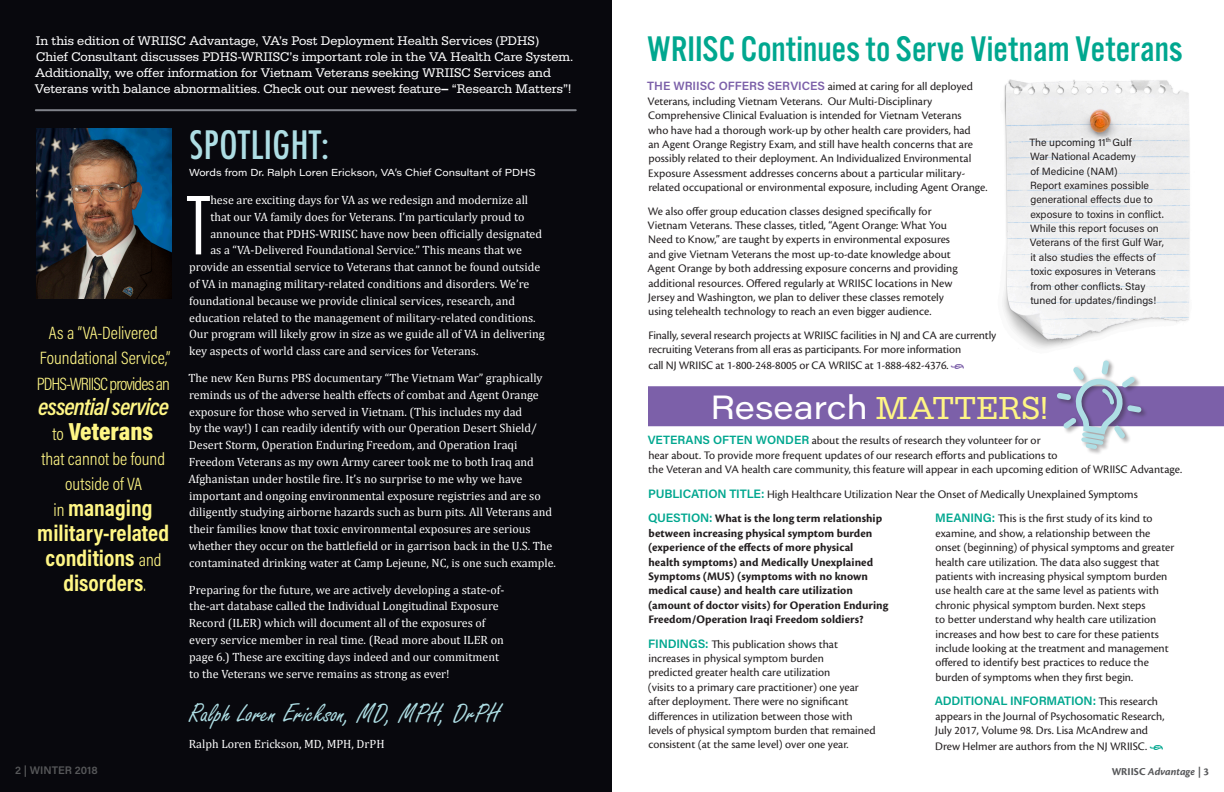
<style>
.page{position:relative;width:1224px;height:792px;background:#fff}
.page>*{position:absolute;margin:0;border:0;box-sizing:border-box;transform-origin:0 0}
.t1{font:87.6px "Futura PT Cond";color:#fff}
.t2{font:500 43px "Futura PT Cond";letter-spacing:.01em;color:#aedee4}
.t3{font:37px "Alternate Got No 3 D";color:#00a78f}
.t4{font:33px "Acumin Pro Wide";letter-spacing:.005em;color:#fff}
.t5{font:28px "Freestyle Script";color:#aedee4}
.t6{font:900 25px "Acumin Pro Cond";color:#fff685}
.t7{font:italic 600 24px "Acumin Pro Cond";letter-spacing:-.03em;color:#fff685}
.t8{font:700 23px/25.2px "Acumin Pro Cond";color:#fff685;text-align:center}
.t9{font:300 18px/25.2px "Acumin Pro Cond";color:#fff685;text-align:center}
.t10{font:13px/16px "Serifa";color:#fff}
.t11{font:600 12.2px "Acumin Pro";letter-spacing:-.015em;color:#00a78f}
.t12{font:12px/14.4px "Cronos Pro";color:#231f20}
.t13{font:12px/16.8px "Cambria";color:#fff}
.t14{font:700 12px/14.4px "Cronos Pro";letter-spacing:.005em;color:#231f20}
.t15{font:italic 700 11px "Cronos Pro";color:#57585a}
.t16{font:600 11px "Acumin Pro";color:#57585a}
.t17{font:10.5px/14.4px "Acumin Pro";color:#231f20}
.t18{font:10px "Acumin Pro Wide";color:#fff}
.s1{font-family:"Acumin Pro Extra Cond";font-weight:900}
.s2{font-weight:300;font-size:18px}
.s3{font-family:"Acumin Pro";font-weight:600;color:#7c60a9}
.s4{font-weight:700;font-size:12.2px;color:#7c60a9}
.s5{font-family:"Serifa";color:#fff685}
.s6{font-family:"Acumin Pro";font-weight:600;color:#00a78f}
.s7{font-family:"Acumin Pro";font-weight:600;font-size:12.2px;color:#00a78f}
.s8{font-weight:700}
.s9{font-family:"Cronos Pro";font-weight:400;font-size:12px;color:#231f20}
.s10{font-weight:700;font-size:12.2px;color:#00a78f}
.s11{font-style:normal}
</style>
<div class="page">
<div style="left:0;top:0;width:612px;height:792px;background:#08080d"></div>
<img style="left:1003px;top:79px;width:187px;height:270px">
<img style="left:37px;top:129px;width:135px;height:169px">
<hr style="left:36px;top:109px;width:540px;height:2px;background:#80838a">
<div style="left:1028px;top:136px;width:137px;height:172px;background:#fff;opacity:.75"></div>
<div style="left:648px;top:386px;width:576px;height:40px;background:#7c60a9"></div>
<svg style="left:1046px;top:360px;width:106px;height:94px"></svg>
<p class="t10" style="left:35px;top:32px;width:540px">In this edition of WRIISC Advantage, VA’s Post Deployment Health Services (PDHS)<br>Chief Consultant discusses PDHS-WRIISC’s important role in the VA Health Care System.<br>Additionally, we offer information for Vietnam Veterans seeking WRIISC Services and Veterans with balance abnormalities. Check out our newest feature<span class="s1">—</span> “Research Matters”!</p>
<h2 class="t2" style="left:189px;top:119px;width:141px">SPOTLIGHT:</h2>
<p class="t18" style="left:189px;top:166px;width:348px">Words from Dr. Ralph Loren Erickson, VA’s Chief Consultant of PDHS</p>
<h1 class="t1" style="left:187px;top:174px;width:25px">T</h1>
<p class="t13" style="left:210px;top:191px;width:319px">hese are exciting days for VA as we redesign and modernize all</p>
<p class="t13" style="left:210px;top:208px;width:316px">that our VA family does for Veterans. I’m particularly proud to</p>
<p class="t13" style="left:210px;top:225px;width:333px">announce that PDHS-WRIISC have now been officially designated</p>
<p class="t13" style="left:210px;top:242px;width:313px">as a “VA-Delivered Foundational Service.” This means that we</p>
<p class="t13" style="left:189px;top:259px;width:353px">provide an essential service to Veterans that cannot be found outside</p>
<p class="t13" style="left:189px;top:275px;width:342px">of VA in managing military-related conditions and disorders. We’re</p>
<p class="t13" style="left:189px;top:292px;width:327px">foundational because we provide clinical services, research, and</p>
<p class="t13" style="left:189px;top:309px;width:348px">education related to the management of military-related conditions.</p>
<p class="t13" style="left:189px;top:326px;width:357px">Our program will likely grow in size as we guide all of VA in delivering</p>
<p class="t13" style="left:189px;top:343px;width:291px">key aspects of world class care and services for Veterans.</p>
<p class="t13" style="left:188px;top:369px;width:369px">The new Ken Burns PBS documentary “The Vietnam War” graphically reminds us of the adverse health effects of combat and Agent Orange exposure for those who served in Vietnam. (This includes my dad<br>by the way!) I can readily identify with our Operation Desert Shield/ Desert Storm, Operation Enduring Freedom, and Operation Iraqi Freedom Veterans as my own Army career took me to both Iraq and Afghanistan under hostile fire. It’s no surprise to me why we have important and ongoing environmental exposure registries and are so diligently studying airborne hazards such as burn pits. All Veterans and their families know that toxic environmental exposures are serious whether they occur on the battlefield or in garrison back in the U.S. The contaminated drinking water at Camp Lejeune, NC, is one such example.</p>
<p class="t13" style="left:189px;top:581px;width:317px">Preparing for the future, we are actively developing a state-of&shy;the-art database called the Individual Longitudinal Exposure Record (ILER) which will document all of the exposures of every service member in real time. (Read more about ILER on page 6.) These are exciting days indeed and our commitment to the Veterans we serve remains as strong as ever!</p>
<h3 class="t5" style="left:189px;top:698px;width:312px">Ralph Loren Erickson, MD, MPH, DrPH</h3>
<p class="t13" style="left:189px;top:735px;width:197px">Ralph Loren Erickson, MD, MPH, DrPH</p>
<h3 class="t9" style="left:37px;top:320px;width:135px">As a “VA-Delivered<br>Foundational Service,”<br>PDHS-WRIISC provides an</h3>
<h3 class="t7" style="left:38px;top:391px;width:132px">essential service</h3>
<h3 class="t6" style="left:53px;top:415px;width:102px"><span class="s2">to</span> Veterans</h3>
<h3 class="t9" style="left:41px;top:446px;width:125px">that cannot be found outside of VA</h3>
<h3 class="t8" style="left:37px;top:494px;width:133px"><span class="s2">in</span> managing military-related conditions <span class="s2">and </span>disorders<span class="s2">.</span></h3>
<h3 class="t3" style="left:647px;top:29px;width:537px">WRIISC Continues to Serve Vietnam Veterans</h3>
<p class="t12" style="left:647px;top:79px;width:342px"><span class="s3">THE WRIISC OFFERS SERVICES</span> aimed at caring for all deployed Veterans, including Vietnam Veterans. Our Multi-Disciplinary Comprehensive Clinical Evaluation is intended for Vietnam Veterans<br>who have had a thorough work-up by other health care providers, had<br>an Agent Orange Registry Exam, and still have health concerns that are possibly related to their deployment. An Individualized Environmental Exposure Assessment addresses concerns about a particular military&shy;related occupational or environmental exposure, including Agent Orange.</p>
<p class="t12" style="left:648px;top:204px;width:312px">We also offer group education classes designed specifically for Vietnam Veterans. These classes, titled, “Agent Orange: What You Need to Know,” are taught by experts in environmental exposures and give Vietnam Veterans the most up-to-date knowledge about Agent Orange by both addressing exposure concerns and providing additional resources. Offered regularly at WRIISC locations in New Jersey and Washington, we plan to deliver these classes remotely using telehealth technology to reach an even bigger audience.</p>
<p class="t12" style="left:648px;top:328px;width:349px">Finally, several research projects at WRIISC facilities in NJ and CA are currently recruiting Veterans from all eras as participants. For more information</p>
<p class="t12" style="left:648px;top:358px;width:318px">call NJ WRIISC at 1-800-248-8005 or CA WRIISC at 1-888-482-4376. <span class="s4">•</span></p>
<p class="t17" style="left:1029px;top:134px;width:136px">The upcoming 11<sup>th</sup> Gulf<br>War National Academy<br>of Medicine (NAM)<br>Report examines possible generational effects due to exposure to toxins in conflict.<br>While this report focuses on<br>Veterans of the first Gulf War, it also studies the effects of toxic exposures in Veterans from other conflicts. Stay tuned for updates/findings!</p>
<h3 class="t4" style="left:710px;top:384px;width:339px">Research <span class="s5">MATTERS!</span></h3>
<p class="t12" style="left:648px;top:433px;width:536px"><span class="s6">VETERANS OFTEN WONDER</span> about the results of research they volunteer for or<br>hear about. To provide more frequent updates of our research efforts and publications to<br>the Veteran and VA health care community, this feature will appear in each upcoming edition of WRIISC Advantage.</p>
<p class="t12" style="left:648px;top:482px;width:491px;line-height:24.7px"><span class="s7">PUBLICATION TITLE:</span> High Healthcare Utilization Near the Onset of Medically Unexplained Symptoms<br><span class="s7">QUESTION:</span> <span class="s8">What is the long term relationship</span></p>
<p class="t14" style="left:648px;top:526px;width:242px">between increasing physical symptom burden (experience of the effects of more physical<br>health symptoms) and Medically Unexplained Symptoms (MUS) (symptoms with no known medical cause) and health care utilization (amount of doctor visits) for Operation Enduring Freedom/Operation Iraqi Freedom soldiers?</p>
<p class="t12" style="left:648px;top:637px;width:229px"><span class="s7">FINDINGS:</span> This publication shows that increases in physical symptom burden<br>predicted greater health care utilization<br>(visits to a primary care practitioner) one year after deployment. There were no significant differences in utilization between those with levels of physical symptom burden that remained consistent (at the same level) over one year.</p>
<p class="t12" style="left:935px;top:511px;width:241px"><span class="s7">MEANING:</span> This is the first study of its kind to examine, and show, a relationship between the onset (beginning) of physical symptoms and greater health care utilization. The data also suggest that patients with increasing physical symptom burden use health care at the same level as patients with chronic physical symptom burden. Next steps<br>to better understand why health care utilization increases and how best to care for these patients include looking at the treatment and management offered to identify best practices to reduce the burden of symptoms when they first begin.</p>
<p class="t11" style="left:935px;top:692px;width:225px">ADDITIONAL INFORMATION: <span class="s9">This research</span></p>
<p class="t12" style="left:935px;top:709px;width:231px">appears in the Journal of Psychosomatic Research,<br>July 2017, Volume 98. Drs. Lisa McAndrew and</p>
<p class="t12" style="left:935px;top:739px;width:230px">Drew Helmer are authors from the NJ WRIISC. <span class="s10">•</span></p>
<p class="t16" style="left:15px;top:763px;width:84px">2 | WINTER 2018</p>
<p class="t15" style="left:1112px;top:765px;width:99px"><span class="s11">WRIISC</span> Advantage <span class="s11">| 3</span></p>
</div>
